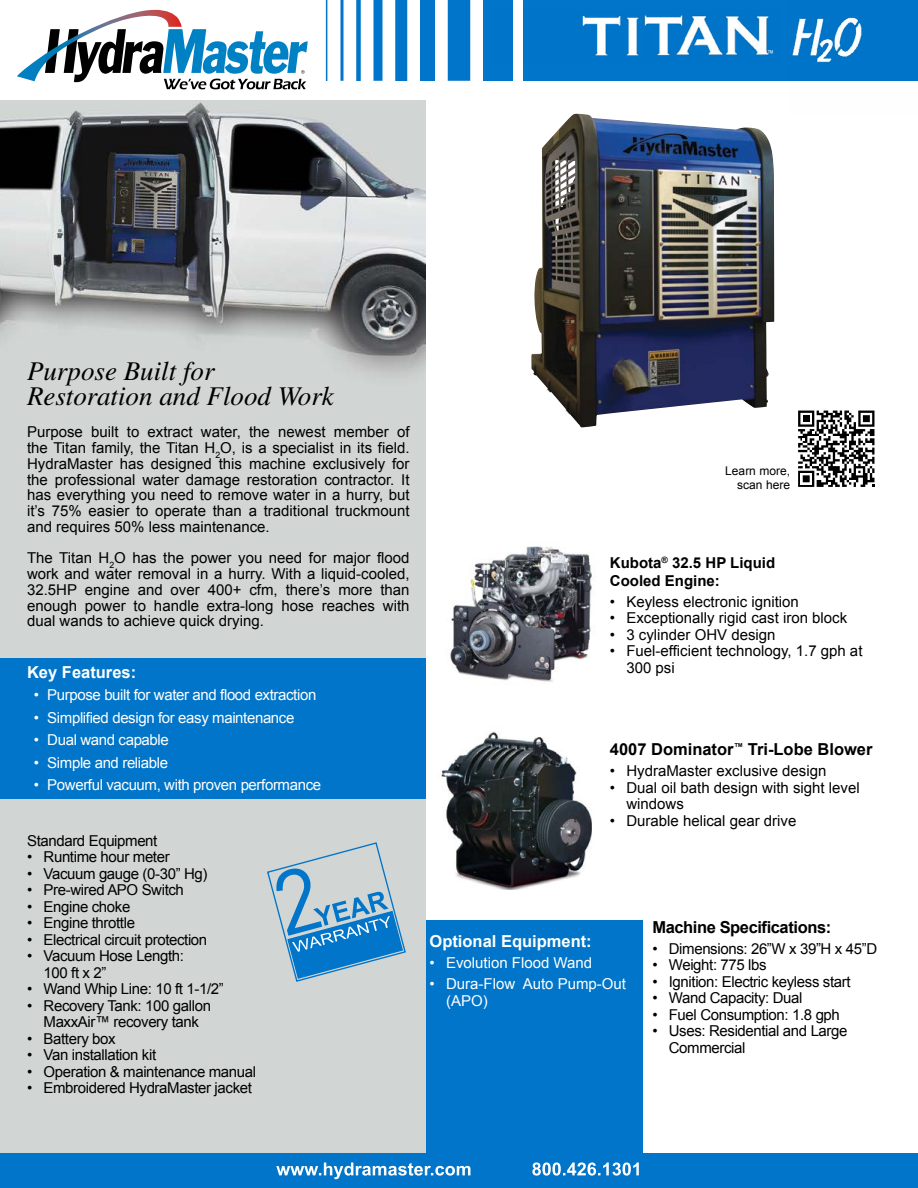
<style>
.page{position:relative;width:918px;height:1188px;background:#fff}
.page>*{position:absolute;margin:0;border:0;box-sizing:border-box;transform-origin:0 0}
.t1{font:italic 27px/25.5px "Times";color:#000}
.t2{font:700 16.5px "Arial";letter-spacing:-.015em;color:#000}
.t3{font:700 16.5px "Arial";color:#fff}
.t4{font:15px/15.8px "Arial";letter-spacing:-.025em;color:#000;text-align:justify}
.t5{font:15px/16.5px "Arial";color:#000}
.t6{font:15px "Arial";letter-spacing:-.025em;color:#fff}
.t7{font:15px/16.5px "Arial";color:#fff}
.t8{font:700 15px/18px "Arial";color:#000}
.t9{font:12px/13.5px "Arial";color:#000;text-align:right}
.t10{font:8.1px "Arial Narrow";color:#fff}
</style>
<div class="page">
<div style="left:524px;top:0;width:394px;height:81px;background:#0075c9"></div>
<svg style="left:17px;top:10px;width:291px;height:79px"></svg>
<div style="left:483px;top:0;width:30px;height:81px;background:#0075c9"></div>
<div style="left:448px;top:0;width:22px;height:81px;background:#0075c9"></div>
<div style="left:420px;top:0;width:15px;height:81px;background:#0075c9"></div>
<div style="left:395px;top:0;width:12px;height:81px;background:#0075c9"></div>
<div style="left:374px;top:0;width:8px;height:81px;background:#0075c9"></div>
<div style="left:356px;top:0;width:5px;height:81px;background:#0075c9"></div>
<svg style="left:340px;top:0;width:4px;height:81px"></svg>
<hr style="left:326px;top:0;width:1px;height:81px;background:#0075c9">
<img style="left:792px;top:17px;width:70px;height:46px">
<img style="left:523px;top:9px;width:246px;height:55px">
<div style="left:425px;top:920px;width:217px;height:236px;background:#0075c9"></div>
<img style="left:0;top:100px;width:426px;height:1054px">
<div style="left:0;top:658px;width:425px;height:141px;background:#0075c9"></div>
<svg style="left:266px;top:841px;width:141px;height:142px;background:#91b8d1"></svg>
<img style="left:531px;top:114px;width:243px;height:314px">
<img style="left:450px;top:546px;width:142px;height:136px">
<img style="left:441px;top:732px;width:151px;height:157px">
<svg style="left:798px;top:410px;width:77px;height:77px"></svg>
<svg style="left:798px;top:411px;width:76px;height:76px"></svg>
<div style="left:0;top:1154px;width:918px;height:34px;background:#0075c9"></div>
<svg style="left:276px;top:1162px;width:363px;height:17px"></svg>
<p class="t10" style="left:767px;top:48px;width:8px">™</p>
<h1 class="t1" style="left:27px;top:358px;width:308px">Purpose Built for<br>Restoration and Flood Work</h1>
<p class="t4" style="left:27px;top:424px;width:384px">Purpose built to extract water, the newest member of the Titan family, the Titan H<sub>2</sub>O, is a specialist in its field.<br>HydraMaster has designed this machine exclusively for the professional water damage restoration contractor. It has everything you need to remove water in a hurry, but it’s 75% easier to operate than a traditional truckmount and requires 50% less maintenance.</p>
<p class="t4" style="left:27px;top:550px;width:384px">The Titan H<sub>2</sub>O has the power you need for major flood work and water removal in a hurry. With a liquid-cooled, 32.5HP engine and over 400+ cfm, there’s more than enough power to handle extra-long hose reaches with dual wands to achieve quick drying.</p>
<p class="t3" style="left:27px;top:661px;width:111px">Key Features:</p>
<p class="t6" style="left:34px;top:685px;width:284px">• Purpose built for water and flood extraction</p>
<p class="t6" style="left:34px;top:708px;width:262px">• Simplified design for easy maintenance</p>
<p class="t6" style="left:34px;top:730px;width:137px">• Dual wand capable</p>
<p class="t6" style="left:34px;top:753px;width:136px">• Simple and reliable</p>
<p class="t6" style="left:34px;top:775px;width:289px">• Powerful vacuum, with proven performance</p>
<p class="t4" style="left:27px;top:833px;width:132px">Standard Equipment</p>
<p class="t4" style="left:27px;top:849px;width:144px">• Runtime hour meter</p>
<p class="t4" style="left:27px;top:866px;width:182px">• Vacuum gauge (0-30” Hg)</p>
<p class="t4" style="left:27px;top:882px;width:158px">• Pre-wired APO Switch</p>
<p class="t4" style="left:27px;top:899px;width:105px">• Engine choke</p>
<p class="t4" style="left:27px;top:915px;width:109px">• Engine throttle</p>
<p class="t4" style="left:27px;top:932px;width:182px">• Electrical circuit protection</p>
<p class="t4" style="left:44px;top:948px;width:142px;line-height:16.5px;text-indent:-16px">• Vacuum Hose Length:<br>100 ft x 2”</p>
<p class="t4" style="left:27px;top:981px;width:198px">• Wand Whip Line: 10 ft 1-1/2”</p>
<p class="t4" style="left:27px;top:997px;width:185px;line-height:16.5px;text-align:center">• Recovery Tank: 100 gallon<br>MaxxAir™ recovery tank</p>
<p class="t4" style="left:27px;top:1031px;width:90px">• Battery box</p>
<p class="t4" style="left:27px;top:1047px;width:131px">• Van installation kit</p>
<p class="t4" style="left:27px;top:1064px;width:231px">• Operation &amp; maintenance manual</p>
<p class="t4" style="left:27px;top:1080px;width:226px">• Embroidered HydraMaster jacket</p>
<p class="t9" style="left:725px;top:465px;width:66px">Learn more, scan here</p>
<p class="t8" style="left:610px;top:554px;width:167px">Kubota<sup>®</sup> 32.5 HP Liquid<br>Cooled Engine:</p>
<p class="t5" style="left:610px;top:594px;width:191px">• Keyless electronic ignition</p>
<p class="t5" style="left:610px;top:610px;width:239px">• Exceptionally rigid cast iron block</p>
<p class="t5" style="left:610px;top:627px;width:167px">• 3 cylinder OHV design</p>
<p class="t5" style="left:626px;top:643px;width:238px;text-indent:-16px">• Fuel-efficient technology, 1.7 gph at<br>300 psi</p>
<p class="t2" style="left:610px;top:738px;width:264px">4007 Dominator<sup>™</sup> Tri-Lobe Blower</p>
<p class="t5" style="left:610px;top:763px;width:218px">• HydraMaster exclusive design</p>
<p class="t5" style="left:626px;top:779px;width:235px;text-indent:-16px">• Dual oil bath design with sight level windows</p>
<p class="t5" style="left:610px;top:812px;width:188px">• Durable helical gear drive</p>
<p class="t3" style="left:430px;top:931px;width:164px">Optional Equipment:</p>
<p class="t7" style="left:430px;top:955px;width:164px">• Evolution Flood Wand</p>
<p class="t7" style="left:446px;top:976px;width:182px;text-indent:-16px">• Dura-Flow Auto Pump-Out (APO)</p>
<p class="t2" style="left:652px;top:916px;width:180px">Machine Specifications:</p>
<p class="t4" style="left:652px;top:941px;width:226px">• Dimensions: 26”W x 39”H x 45”D</p>
<p class="t4" style="left:652px;top:957px;width:116px">• Weight: 775 lbs</p>
<p class="t4" style="left:652px;top:974px;width:200px">• Ignition: Electric keyless start</p>
<p class="t4" style="left:652px;top:990px;width:152px">• Wand Capacity: Dual</p>
<p class="t4" style="left:652px;top:1007px;width:189px">• Fuel Consumption: 1.8 gph</p>
<p class="t4" style="left:669px;top:1023px;width:180px;line-height:16.5px;text-indent:-16px">• Uses: Residential and Large<br>Commercial</p>
</div>
